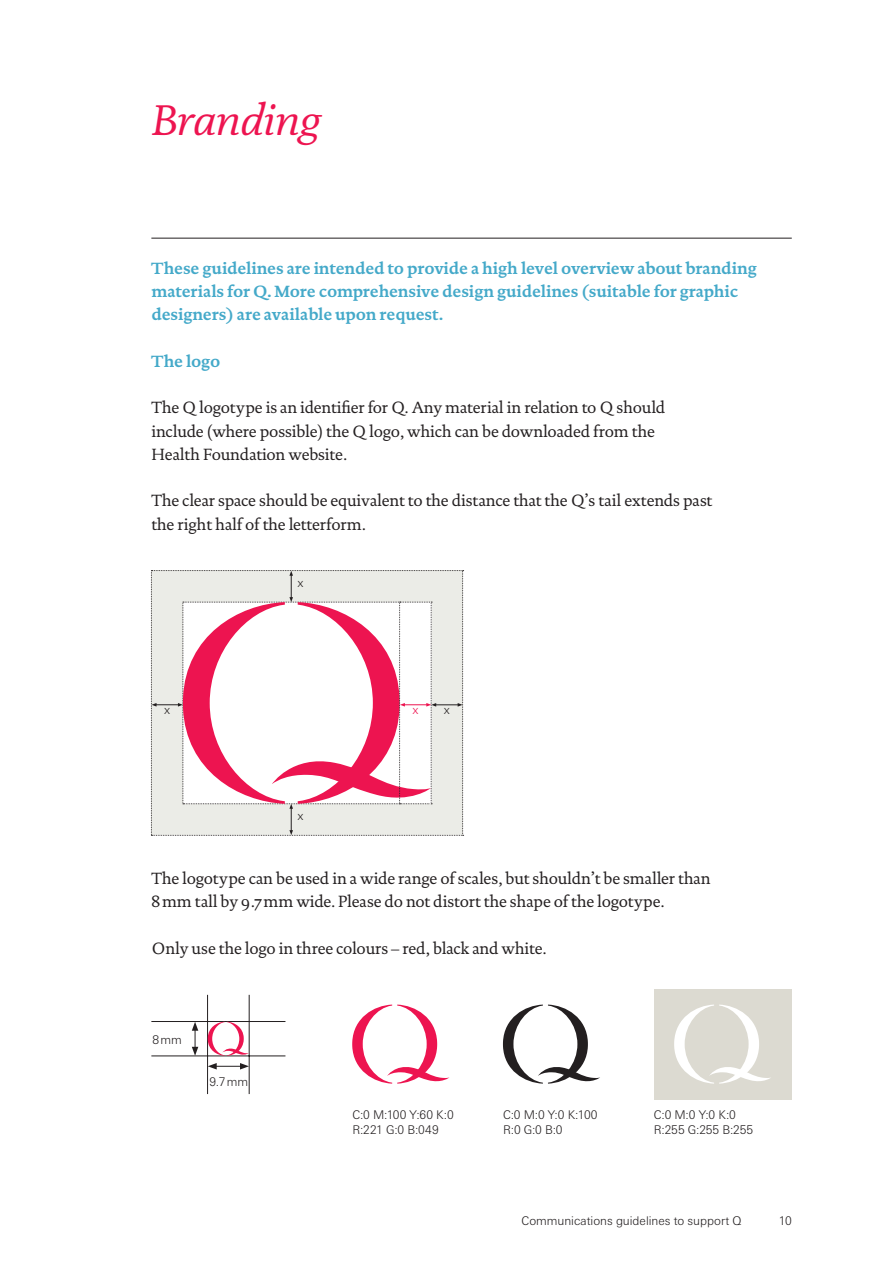
<style>
.page{position:relative;width:893px;height:1263px;background:#fff}
.page>*{position:absolute;margin:0;border:0;box-sizing:border-box;transform-origin:0 0}
.t1{font:italic 43.5px "DTL Documenta ST";letter-spacing:-.01em;color:#ed1450}
.t2{font:16.5px/23.2px "DTL Documenta ST";letter-spacing:-.01em;color:#231f20}
.t3{font:700 16.5px/23.2px "DTL Documenta ST";letter-spacing:-.01em;color:#44a9c9}
.t4{font:300 12px/15px "Linotype Univers Basic";color:#231f20}
.t5{font:300 12px "Linotype Univers Basic";color:#ed1450}
</style>
<div class="page">
<div style="left:654px;top:989px;width:138px;height:110px;background:#dcdad1"></div>
<hr style="left:151px;top:238px;width:641px;height:1px;background:#231f20">
<svg style="left:151px;top:570px;width:313px;height:266px"></svg>
<hr style="left:151px;top:1021px;width:134px;height:1px;background:#231f20">
<hr style="left:151px;top:1056px;width:134px;height:1px;background:#231f20">
<hr style="left:207px;top:995px;width:1px;height:99px;background:#231f20">
<hr style="left:249px;top:995px;width:1px;height:99px;background:#231f20">
<svg style="left:192px;top:1022px;width:6px;height:34px"></svg>
<svg style="left:208px;top:1063px;width:41px;height:6px"></svg>
<svg style="left:208px;top:1022px;width:41px;height:34px"></svg>
<svg style="left:352px;top:1004px;width:97px;height:80px"></svg>
<svg style="left:503px;top:1004px;width:97px;height:80px"></svg>
<svg style="left:674px;top:1004px;width:97px;height:80px"></svg>
<h1 class="t1" style="left:151px;top:94px;width:171px">Branding</h1>
<p class="t3" style="left:151px;top:256px;width:607px">These guidelines are intended to provide a high level overview about branding materials for Q. More comprehensive design guidelines (suitable for graphic designers) are available upon request.</p>
<p class="t3" style="left:151px;top:349px;width:70px">The logo</p>
<p class="t2" style="left:151px;top:396px;width:515px">The Q logotype is an identifier for Q. Any material in relation to Q should include (where possible) the Q logo, which can be downloaded from the<br>Health Foundation website.</p>
<p class="t2" style="left:151px;top:489px;width:562px">The clear space should be equivalent to the distance that the Q’s tail extends past the right half of the letterform.</p>
<p class="t4" style="left:298px;top:575px;width:8px">x</p>
<p class="t4" style="left:164px;top:702px;width:8px">x</p>
<p class="t5" style="left:412px;top:702px;width:8px">x</p>
<p class="t4" style="left:444px;top:702px;width:8px">x</p>
<p class="t4" style="left:298px;top:808px;width:8px">x</p>
<p class="t2" style="left:151px;top:867px;width:561px">The logotype can be used in a wide range of scales, but shouldn’t be smaller than<br>8mm tall by 9.7mm wide. Please do not distort the shape of the logotype.</p>
<p class="t2" style="left:151px;top:937px;width:397px">Only use the logo in three colours – red, black and white.</p>
<p class="t4" style="left:152px;top:1032px;width:31px">8mm</p>
<p class="t4" style="left:209px;top:1074px;width:40px">9.7mm</p>
<p class="t4" style="left:352px;top:1107px;width:103px">C:0 M:100 Y:60 K:0<br>R:221 G:0 B:049</p>
<p class="t4" style="left:503px;top:1107px;width:96px">C:0 M:0 Y:0 K:100<br>R:0 G:0 B:0</p>
<p class="t4" style="left:654px;top:1107px;width:101px">C:0 M:0 Y:0 K:0<br>R:255 G:255 B:255</p>
<p class="t4" style="left:521px;top:1213px;width:222px">Communications guidelines to support Q</p>
<p class="t4" style="left:779px;top:1213px;width:14px">10</p>
</div>
